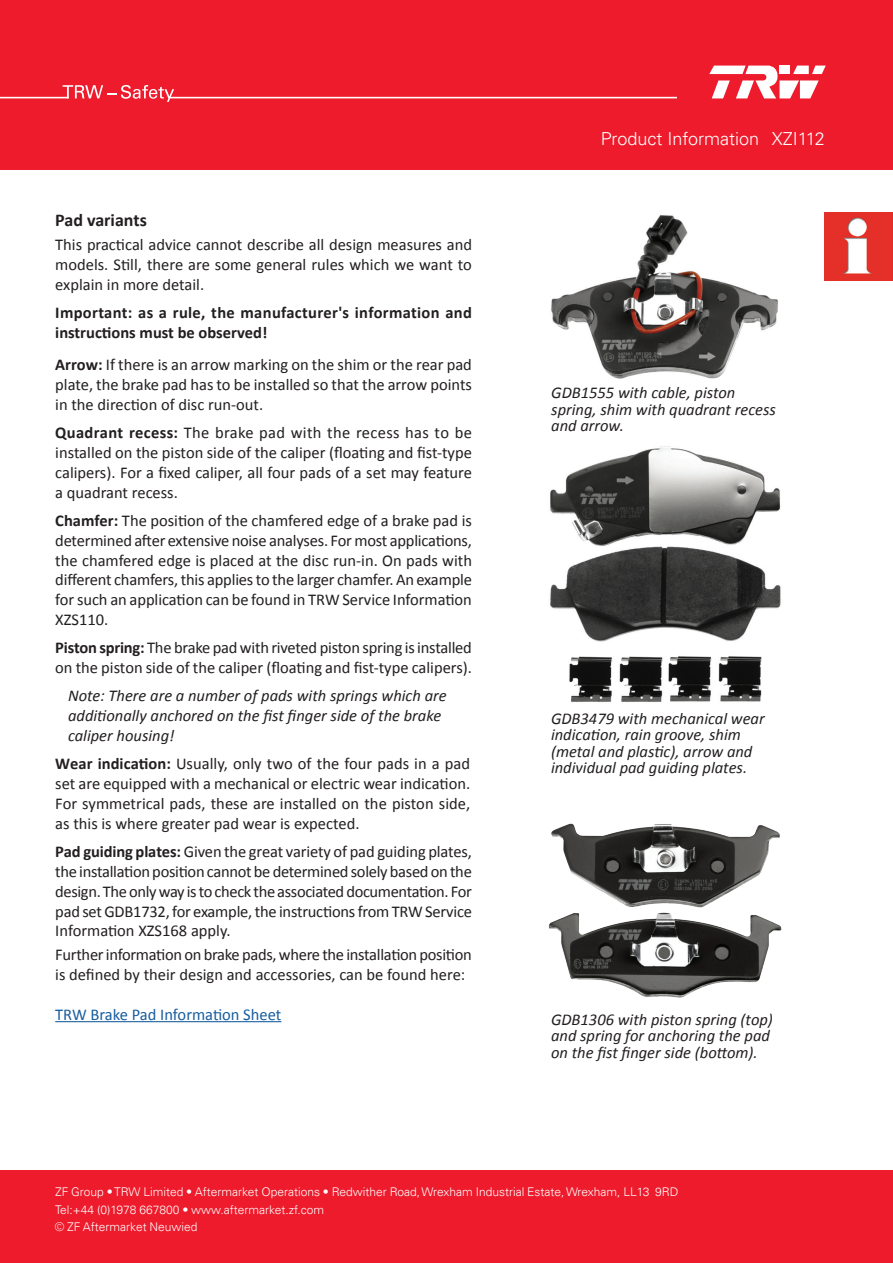
<style>
.page{position:relative;width:893px;height:1263px;background:#ee1b2c}
.page>*{position:absolute;margin:0;border:0;box-sizing:border-box;transform-origin:0 0}
.t1{font:300 18px "Univers LT Pro 45";color:#fff}
.t2{font:700 18px "Calibri";color:#231f20}
.t3{font:16.5px/19.8px "Calibri";color:#231f20;text-align:justify}
.t4{font:italic 16.5px/16.5px "Calibri";color:#231f20}
.t5{font:700 16.5px/19.8px "Calibri";letter-spacing:.02em;color:#231f20}
.t6{font:16.5px "Calibri";color:#175d9e}
.t7{font:300 12px/17.2px "Univers LT Pro 45";color:#fff}
.s1{font-weight:700}
</style>
<div class="page">
<svg style="left:63px;top:85px;width:111px;height:17px"></svg>
<hr style="left:0;top:97px;width:69px;height:1px;background:#fff">
<hr style="left:169px;top:97px;width:507px;height:1px;background:#fff">
<svg style="left:709px;top:66px;width:117px;height:32px"></svg>
<div style="left:0;top:171px;width:893px;height:999px;background:#fff"></div>
<img style="left:825px;top:213px;width:68px;height:68px">
<hr style="left:55px;top:1021px;width:226px;height:1px;background:#175d9e">
<img style="left:551px;top:215px;width:227px;height:164px">
<img style="left:550px;top:446px;width:231px;height:256px">
<img style="left:548px;top:823px;width:234px;height:175px">
<p class="t2" style="left:55px;top:209px;width:93px">Pad variants</p>
<p class="t3" style="left:55px;top:235px;width:418px">This practical advice cannot describe all design measures and models. Still, there are some general rules which we want to explain in more detail.</p>
<p class="t5" style="left:55px;top:303px;width:418px">Important: as a rule, the manufacturer's information and instructions must be observed!</p>
<p class="t3" style="left:55px;top:355px;width:418px"><span class="s1">Arrow:</span> If there is an arrow marking on the shim or the rear pad plate, the brake pad has to be installed so that the arrow points in the direction of disc run-out.</p>
<p class="t3" style="left:55px;top:423px;width:418px"><span class="s1">Quadrant recess:</span> The brake pad with the recess has to be installed on the piston side of the caliper (floating and fist-type calipers). For a fixed caliper, all four pads of a set may feature a quadrant recess.</p>
<p class="t3" style="left:55px;top:511px;width:418px"><span class="s1">Chamfer:</span> The position of the chamfered edge of a brake pad is determined after extensive noise analyses. For most applications, the chamfered edge is placed at the disc run-in. On pads with different chamfers, this applies to the larger chamfer. An example for such an application can be found in TRW Service Information XZS110.</p>
<p class="t3" style="left:55px;top:638px;width:418px"><span class="s1">Piston spring:</span> The brake pad with riveted piston spring is installed on the piston side of the caliper (floating and fist-type calipers).</p>
<p class="t4" style="left:68px;top:685px;width:380px;line-height:19.8px">Note: There are a number of pads with springs which are additionally anchored on the fist finger side of the brake caliper housing!</p>
<p class="t3" style="left:55px;top:754px;width:416px"><span class="s1">Wear indication:</span> Usually, only two of the four pads in a pad set are equipped with a mechanical or electric wear indication.<br>For symmetrical pads, these are installed on the piston side, as this is where greater pad wear is expected.</p>
<p class="t3" style="left:55px;top:842px;width:418px"><span class="s1">Pad guiding plates:</span> Given the great variety of pad guiding plates, the installation position cannot be determined solely based on the design. The only way is to check the associated documentation. For pad set GDB1732, for example, the instructions from TRW Service Information XZS168 apply.</p>
<p class="t3" style="left:55px;top:945px;width:418px">Further information on brake pads, where the installation position is defined by their design and accessories, can be found here:</p>
<p class="t6" style="left:55px;top:1004px;width:228px">TRW Brake Pad Information Sheet</p>
<p class="t1" style="left:601px;top:127px;width:160px">Product Information</p>
<p class="t1" style="left:772px;top:127px;width:55px">XZI112</p>
<p class="t4" style="left:551px;top:384px;width:226px">GDB1555 with cable, piston spring, shim with quadrant recess and arrow.</p>
<p class="t4" style="left:551px;top:709px;width:215px">GDB3479 with mechanical wear indication, rain groove, shim (metal and plastic), arrow and individual pad guiding plates.</p>
<p class="t4" style="left:551px;top:1010px;width:223px">GDB1306 with piston spring (top) and spring for anchoring the pad on the fist finger side (bottom).</p>
<p class="t7" style="left:55px;top:1183px;width:625px">ZF Group • TRW Limited • Aftermarket Operations • Redwither Road, Wrexham Industrial Estate, Wrexham, LL13 9RD<br>Tel:+44 (0)1978 667800 • www.aftermarket.zf.com</p>
<p class="t7" style="left:55px;top:1218px;width:144px">© ZF Aftermarket Neuwied</p>
</div>
